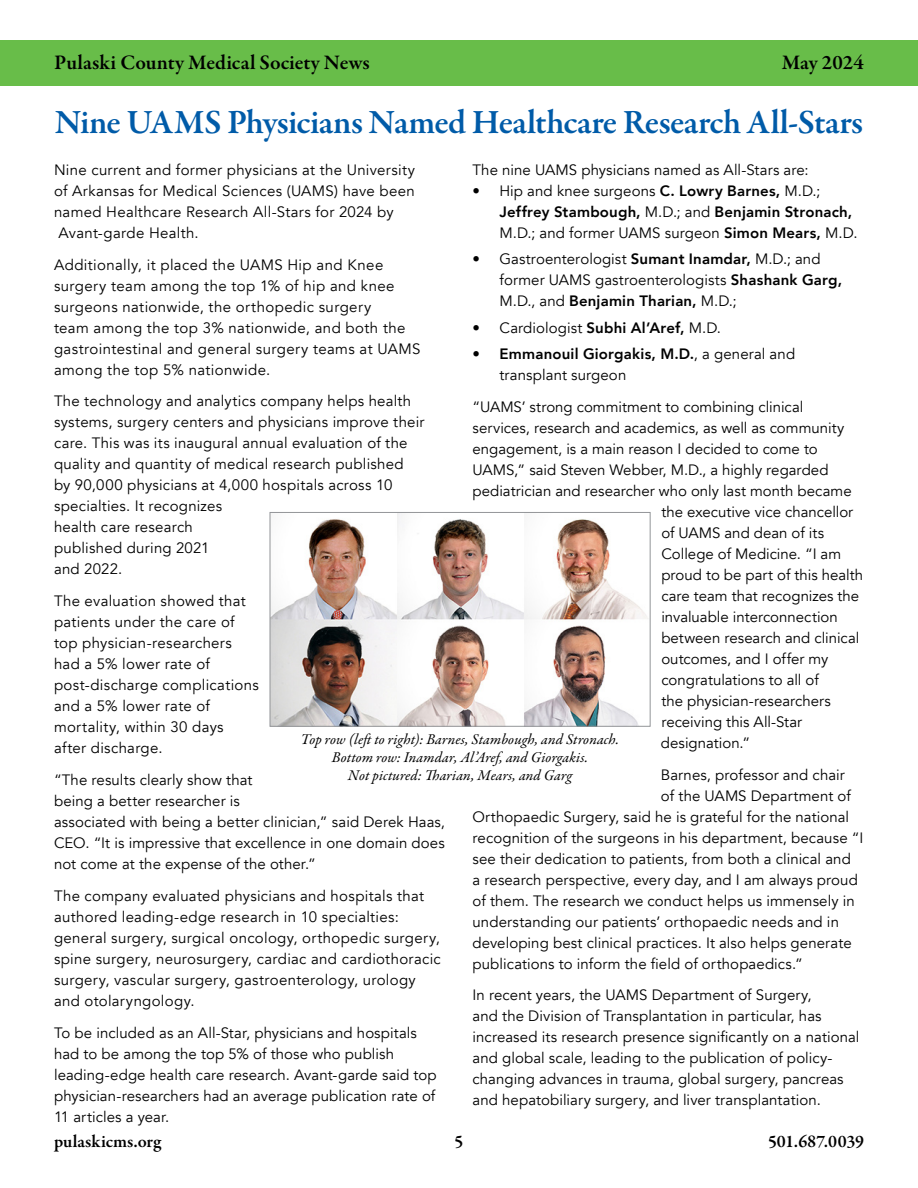
<style>
.page{position:relative;width:918px;height:1188px;background:#fff}
.page>*{position:absolute;margin:0;border:0;box-sizing:border-box;transform-origin:0 0}
.t1{font:600 34.5px "Garamond Premr Pro";letter-spacing:-.015em;color:#005ba8}
.t2{font:600 21px "Garamond Premr Pro";color:#000}
.t3{font:600 18px "Garamond Premr Pro";color:#000}
.t4{font:15px/21px "Avenir";letter-spacing:.01em;color:#000}
.t5{font:italic 15px/18px "Garamond Premr Pro";letter-spacing:.005em;color:#000;text-align:center}
.s1{font-weight:800}
</style>
<div class="page">
<div style="left:0;top:40px;width:918px;height:46px;background:#68bd49"></div>
<img style="left:272px;top:514px;width:376px;height:211px">
<div style="left:270px;top:512px;width:381px;height:215px;border:1px solid #939598"></div>
<h2 class="t2" style="left:54px;top:50px;width:317px">Pulaski County Medical Society News</h2>
<h2 class="t2" style="left:782px;top:50px;width:84px">May 2024</h2>
<h1 class="t1" style="left:55px;top:101px;width:810px">Nine UAMS Physicians Named Healthcare Research All-Stars</h1>
<p class="t4" style="left:54px;top:159px;width:363px">Nine current and former physicians at the University of Arkansas for Medical Sciences (UAMS) have been named Healthcare Research All-Stars for 2024 by Avant-garde Health.</p>
<p class="t4" style="left:54px;top:254px;width:368px">Additionally, it placed the UAMS Hip and Knee surgery team among the top 1% of hip and knee surgeons nationwide, the orthopedic surgery<br>team among the top 3% nationwide, and both the gastrointestinal and general surgery teams at UAMS among the top 5% nationwide.</p>
<p class="t4" style="left:54px;top:391px;width:372px">The technology and analytics company helps health systems, surgery centers and physicians improve their care. This was its inaugural annual evaluation of the quality and quantity of medical research published<br>by 90,000 physicians at 4,000 hospitals across 10 specialties. It recognizes<br>health care research<br>published during 2021<br>and 2022.</p>
<p class="t4" style="left:54px;top:591px;width:206px">The evaluation showed that patients under the care of top physician-researchers had a 5% lower rate of post-discharge complications and a 5% lower rate of mortality, within 30 days after discharge.</p>
<p class="t4" style="left:54px;top:770px;width:393px">“The results clearly show that<br>being a better researcher is<br>associated with being a better clinician,” said Derek Haas, CEO. “It is impressive that excellence in one domain does not come at the expense of the other.”</p>
<p class="t4" style="left:54px;top:885px;width:388px">The company evaluated physicians and hospitals that authored leading-edge research in 10 specialties: general surgery, surgical oncology, orthopedic surgery, spine surgery, neurosurgery, cardiac and cardiothoracic surgery, vascular surgery, gastroenterology, urology and otolaryngology.</p>
<p class="t4" style="left:54px;top:1022px;width:384px">To be included as an All-Star, physicians and hospitals had to be among the top 5% of those who publish leading-edge health care research. Avant-garde said top physician-researchers had an average publication rate of 11 articles a year.</p>
<p class="t4" style="left:472px;top:159px;width:338px">The nine UAMS physicians named as All-Stars are:</p>
<p class="t4" style="left:500px;top:180px;width:360px;text-indent:-27px">• Hip and knee surgeons <span class="s1">C. Lowry Barnes,</span> M.D.;<br><span class="s1">Jeffrey Stambough,</span> M.D.; and <span class="s1">Benjamin Stronach,<br></span>M.D.; and former UAMS surgeon <span class="s1">Simon Mears,</span> M.D.</p>
<p class="t4" style="left:500px;top:249px;width:344px;text-indent:-27px">• Gastroenterologist <span class="s1">Sumant Inamdar,</span> M.D.; and former UAMS gastroenterologists <span class="s1">Shashank Garg,<br></span>M.D., and <span class="s1">Benjamin Tharian,</span> M.D.;</p>
<p class="t4" style="left:473px;top:317px;width:250px">• Cardiologist <span class="s1">Subhi Al’Aref,</span> M.D.</p>
<p class="t4" style="left:500px;top:344px;width:297px;text-indent:-27px">• <span class="s1">Emmanouil Giorgakis, M.D.</span>, a general and transplant surgeon</p>
<p class="t4" style="left:473px;top:396px;width:332px">“UAMS’ strong commitment to combining clinical</p>
<p class="t4" style="left:473px;top:417px;width:373px">services, research and academics, as well as community</p>
<p class="t4" style="left:473px;top:438px;width:347px">engagement, is a main reason I decided to come to</p>
<p class="t4" style="left:473px;top:459px;width:358px">UAMS,” said Steven Webber, M.D., a highly regarded</p>
<p class="t4" style="left:473px;top:480px;width:381px">pediatrician and researcher who only last month became</p>
<p class="t4" style="left:661px;top:501px;width:193px">the executive vice chancellor</p>
<p class="t4" style="left:661px;top:522px;width:164px">of UAMS and dean of its</p>
<p class="t4" style="left:661px;top:543px;width:181px">College of Medicine. “I am</p>
<p class="t4" style="left:661px;top:564px;width:203px">proud to be part of this health</p>
<p class="t4" style="left:661px;top:585px;width:199px">care team that recognizes the</p>
<p class="t4" style="left:661px;top:606px;width:178px">invaluable interconnection</p>
<p class="t4" style="left:661px;top:627px;width:200px">between research and clinical</p>
<p class="t4" style="left:661px;top:648px;width:168px">outcomes, and I offer my</p>
<p class="t4" style="left:661px;top:669px;width:159px">congratulations to all of</p>
<p class="t4" style="left:661px;top:690px;width:171px">the physician-researchers</p>
<p class="t4" style="left:661px;top:711px;width:142px">receiving this All-Star</p>
<p class="t4" style="left:661px;top:732px;width:91px">designation.”</p>
<p class="t4" style="left:661px;top:764px;width:185px">Barnes, professor and chair</p>
<p class="t4" style="left:661px;top:785px;width:191px">of the UAMS Department of</p>
<p class="t4" style="left:473px;top:806px;width:378px">Orthopaedic Surgery, said he is grateful for the national</p>
<p class="t4" style="left:473px;top:827px;width:392px">recognition of the surgeons in his department, because “I</p>
<p class="t4" style="left:473px;top:848px;width:380px">see their dedication to patients, from both a clinical and</p>
<p class="t4" style="left:473px;top:869px;width:387px">a research perspective, every day, and I am always proud</p>
<p class="t4" style="left:473px;top:890px;width:384px">of them. The research we conduct helps us immensely in</p>
<p class="t4" style="left:473px;top:911px;width:368px">understanding our patients’ orthopaedic needs and in</p>
<p class="t4" style="left:473px;top:932px;width:381px">developing best clinical practices. It also helps generate</p>
<p class="t4" style="left:473px;top:953px;width:332px">publications to inform the field of orthopaedics.”</p>
<p class="t4" style="left:473px;top:985px;width:389px">In recent years, the UAMS Department of Surgery,<br>and the Division of Transplantation in particular, has increased its research presence significantly on a national and global scale, leading to the publication of policy&shy;changing advances in trauma, global surgery, pancreas and hepatobiliary surgery, and liver transplantation.</p>
<p class="t5" style="left:301px;top:731px;width:320px">Top row (left to right): Barnes, Stambough, and Stronach.<br>Bottom row: Inamdar, Al’Aref, and Giorgakis.<br>Not pictured: Tharian, Mears, and Garg</p>
<p class="t3" style="left:54px;top:1130px;width:109px">pulaskicms.org</p>
<p class="t3" style="left:455px;top:1130px;width:10px">5</p>
<p class="t3" style="left:768px;top:1130px;width:97px">501.687.0039</p>
</div>
